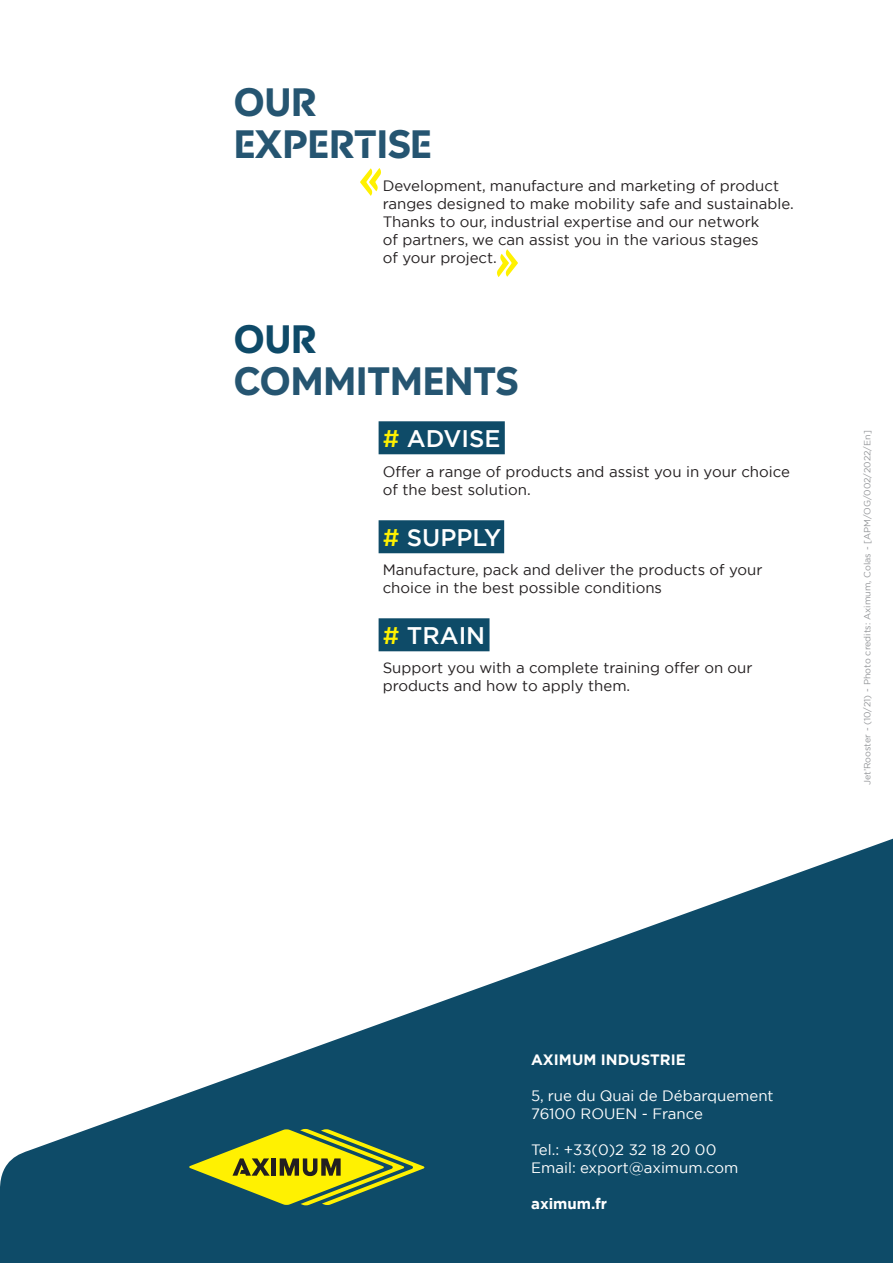
<style>
.page{position:relative;width:893px;height:1263px;background:#fff}
.page>*{position:absolute;margin:0;border:0;box-sizing:border-box;transform-origin:0 0}
.t1{font:700 39px/42px "Colas";color:#255571}
.t2{font:700 39px "Colas";color:#0e4a68}
.t3{font:500 24px "Gotham";color:#fff}
.t4{font:15px/18px "Gotham";color:#231f20}
.t5{font:15px/18px "Gotham";color:#fff}
.t6{font:700 15px "Gotham";color:#fff}
.t7{font:9px "Gotham";color:#939598}
.s1{color:#fff101}
</style>
<div class="page">
<svg style="left:0;top:839px;width:893px;height:424px;fill:#0e4b68"></svg>
<div style="left:379px;top:421px;width:126px;height:33px;background:#0e4b68"></div>
<div style="left:379px;top:520px;width:125px;height:33px;background:#0e4b68"></div>
<div style="left:379px;top:618px;width:110px;height:33px;background:#0e4b68"></div>
<svg style="left:360px;top:168px;width:21px;height:28px"></svg>
<svg style="left:497px;top:249px;width:21px;height:28px"></svg>
<svg style="left:189px;top:1129px;width:235px;height:76px;background:#7c9334"></svg>
<h1 class="t1" style="left:234px;top:81px;width:199px">OUR<br>EXPERTISE</h1>
<p class="t4" style="left:383px;top:177px;width:412px">Development, manufacture and marketing of product ranges designed to make mobility safe and sustainable.<br>Thanks to our, industrial expertise and our network<br>of partners, we can assist you in the various stages<br>of your project.</p>
<h1 class="t2" style="left:234px;top:317px;width:84px">OUR</h1>
<h1 class="t1" style="left:234px;top:360px;width:286px">COMMITMENTS</h1>
<h2 class="t3" style="left:383px;top:423px;width:119px"><span class="s1">#</span> ADVISE</h2>
<p class="t4" style="left:383px;top:462px;width:409px">Offer a range of products and assist you in your choice of the best solution.</p>
<h2 class="t3" style="left:383px;top:522px;width:120px"><span class="s1">#</span> SUPPLY</h2>
<p class="t4" style="left:383px;top:560px;width:381px">Manufacture, pack and deliver the products of your choice in the best possible conditions</p>
<h2 class="t3" style="left:383px;top:620px;width:104px"><span class="s1">#</span> TRAIN</h2>
<p class="t4" style="left:383px;top:658px;width:371px">Support you with a complete training offer on our products and how to apply them.</p>
<p class="t7" style="left:861px;top:785px;width:356px;rotate:-90deg">Jet’Rooster - (10/21) - Photo credits: Aximum, Colas - [APM/OG/002/2022/En]</p>
<p class="t6" style="left:531px;top:1050px;width:156px">AXIMUM INDUSTRIE</p>
<p class="t5" style="left:531px;top:1086px;width:244px">5, rue du Quai de Débarquement<br>76100 ROUEN - France</p>
<p class="t5" style="left:531px;top:1140px;width:209px">Tel.: +33(0)2 32 18 20 00<br>Email: export@aximum.com</p>
<p class="t6" style="left:531px;top:1194px;width:78px">aximum.fr</p>
</div>
